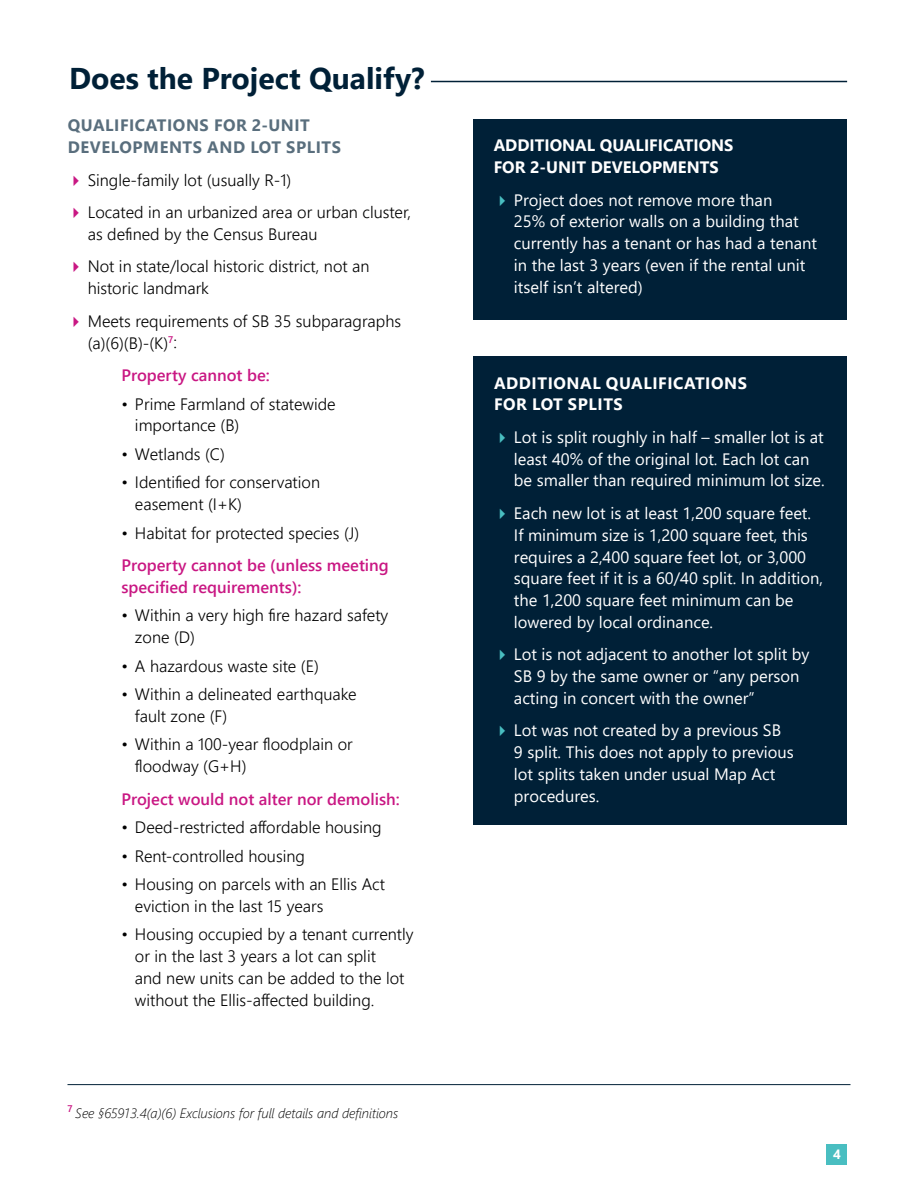
<style>
.page{position:relative;width:918px;height:1188px;background:#fff}
.page>*{position:absolute;margin:0;border:0;box-sizing:border-box;transform-origin:0 0}
.t1{font:700 30px "Segoe UI";color:#002037}
.t2{font:300 16.5px/21.8px "Segoe UI";color:#000}
.t3{font:16.5px/21.8px "Segoe UI";color:#fff}
.t4{font:600 16.5px/32.5px "Segoe UI";color:#c91783}
.t5{font:700 16.5px/21.6px "Segoe UI";letter-spacing:.035em;color:#596e7d}
.t6{font:700 16.5px/21.8px "Segoe UI";color:#fff}
.t7{font:700 16.5px/21.8px "Segoe UI";letter-spacing:.035em;color:#fff}
.t8{font:italic 300 13.5px "Segoe UI";color:#000}
.t9{font:700 13.5px "Segoe UI";color:#fff}
.s1{font-weight:300;color:#000}
</style>
<div class="page">
<div style="left:827px;top:1144px;width:20px;height:20px;background:#49bec1"></div>
<div style="left:473px;top:119px;width:374px;height:201px;background:#002037"></div>
<div style="left:473px;top:356px;width:374px;height:469px;background:#002037"></div>
<hr style="left:68px;top:1084px;width:782px;height:1px;background:#002037">
<hr style="left:431px;top:81px;width:416px;height:1px;background:#002037">
<h1 class="t1" style="left:69px;top:50px;width:357px">Does the Project Qualify?</h1>
<p class="t5" style="left:68px;top:113px;width:275px">QUALIFICATIONS FOR 2-UNIT<br>DEVELOPMENTS AND LOT SPLITS</p>
<p class="t2" style="left:88px;top:162px;width:325px;line-height:32.5px">Single-family lot (usually R-1)<br>Located in an urbanized area or urban cluster,</p>
<p class="t2" style="left:88px;top:216px;width:283px;line-height:32.5px">as defined by the Census Bureau<br>Not in state/local historic district, not an</p>
<p class="t2" style="left:88px;top:270px;width:315px;line-height:32.5px">historic landmark<br>Meets requirements of SB 35 subparagraphs</p>
<p class="t4" style="left:121px;top:325px;width:150px;text-indent:-34px"><span class="s1">(a)(6)(B)-(K)</span><sup>7</sup><span class="s1">:<br></span>Property cannot be:</p>
<p class="t2" style="left:135px;top:391px;width:202px;text-indent:-13px">• Prime Farmland of statewide importance (B)</p>
<p class="t2" style="left:121px;top:441px;width:105px">• Wetlands (C)</p>
<p class="t2" style="left:135px;top:470px;width:187px;text-indent:-13px">• Identified for conservation easement (I+K)</p>
<p class="t2" style="left:121px;top:520px;width:239px">• Habitat for protected species (J)</p>
<p class="t4" style="left:121px;top:553px;width:269px;line-height:21.8px">Property cannot be (unless meeting specified requirements):</p>
<p class="t2" style="left:135px;top:603px;width:255px;text-indent:-13px">• Within a very high fire hazard safety zone (D)</p>
<p class="t2" style="left:121px;top:653px;width:199px">• A hazardous waste site (E)</p>
<p class="t2" style="left:135px;top:682px;width:223px;text-indent:-13px">• Within a delineated earthquake fault zone (F)</p>
<p class="t2" style="left:135px;top:732px;width:219px;text-indent:-13px">• Within a 100-year floodplain or floodway (G+H)</p>
<p class="t4" style="left:121px;top:781px;width:280px">Project would not alter nor demolish:</p>
<p class="t2" style="left:121px;top:815px;width:262px">• Deed-restricted affordable housing</p>
<p class="t2" style="left:121px;top:843px;width:185px">• Rent-controlled housing</p>
<p class="t2" style="left:135px;top:872px;width:252px;text-indent:-13px">• Housing on parcels with an Ellis Act eviction in the last 15 years</p>
<p class="t2" style="left:135px;top:922px;width:280px;text-indent:-13px">• Housing occupied by a tenant currently or in the last 3 years a lot can split<br>and new units can be added to the lot without the Ellis-affected building.</p>
<p class="t8" style="left:68px;top:1100px;width:332px"><sup>7</sup> See §65913.4(a)(6) Exclusions for full details and definitions</p>
<p class="t6" style="left:494px;top:133px;width:241px">ADDITIONAL QUALIFICATIONS<br>FOR 2-UNIT DEVELOPMENTS</p>
<p class="t3" style="left:514px;top:188px;width:305px">Project does not remove more than<br>25% of exterior walls on a building that currently has a tenant or has had a tenant in the last 3 years (even if the rental unit itself isn’t altered)</p>
<p class="t7" style="left:494px;top:371px;width:255px">ADDITIONAL QUALIFICATIONS<br>FOR LOT SPLITS</p>
<p class="t3" style="left:514px;top:425px;width:312px">Lot is split roughly in half – smaller lot is at least 40% of the original lot. Each lot can be smaller than required minimum lot size.</p>
<p class="t3" style="left:514px;top:501px;width:311px">Each new lot is at least 1,200 square feet.<br>If minimum size is 1,200 square feet, this requires a 2,400 square feet lot, or 3,000 square feet if it is a 60/40 split. In addition, the 1,200 square feet minimum can be lowered by local ordinance.</p>
<p class="t3" style="left:514px;top:642px;width:297px">Lot is not adjacent to another lot split by<br>SB 9 by the same owner or “any person acting in concert with the owner”</p>
<p class="t3" style="left:514px;top:718px;width:282px">Lot was not created by a previous SB<br>9 split. This does not apply to previous lot splits taken under usual Map Act procedures.</p>
<p class="t9" style="left:833px;top:1142px;width:9px">4</p>
</div>
